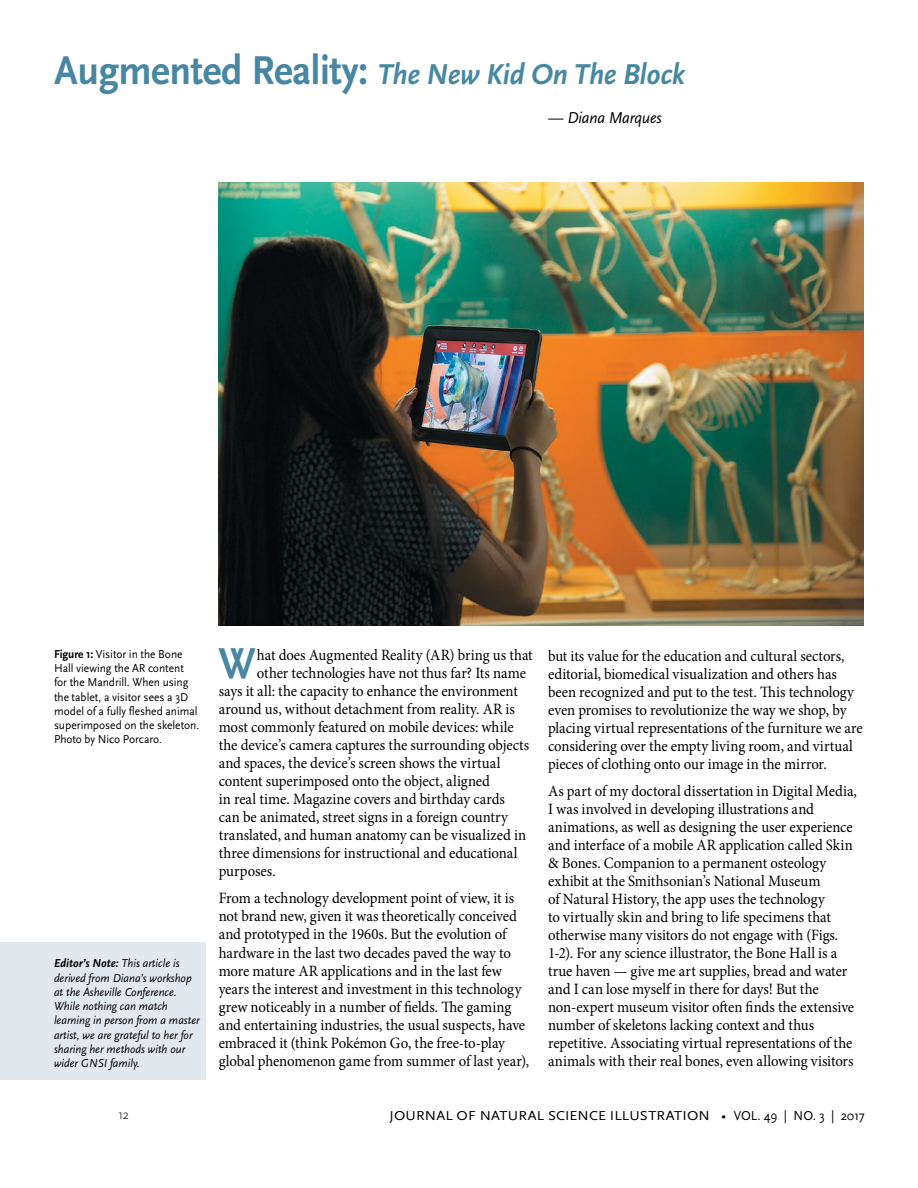
<style>
.page{position:relative;width:918px;height:1188px;background:#fff}
.page>*{position:absolute;margin:0;border:0;box-sizing:border-box;transform-origin:0 0}
.t1{font:700 45.15px "Scala Sans OT";color:#4887a2;scale:.95 1}
.t2{font:italic 700 30px "Scala Sans OT";letter-spacing:-.01em;color:#4887a2;scale:.95 1}
.t3{font:italic 16.5px "Scala Sans OT";letter-spacing:-.01em;color:#000;scale:.95 1}
.t4{font:15.75px/18px "Minion Pro";letter-spacing:-.005em;color:#000;scale:.94 1}
.t5{font:13.5px "Scala Sans OT";letter-spacing:.01em;color:#000;scale:1.1 1}
.t6{font:300 13.5px "Scala Sans OT";color:#000;scale:.95 1}
.t7{font:italic 12px/14.2px "Scala Sans OT";color:#000;scale:.95 1}
.t8{font:12px/14.2px "Scala Sans OT";color:#000;scale:.95 1}
.s1{font-style:normal;font-size:42px}
.s2{font-family:"Scala Sans"}
.s3{font-weight:700}
</style>
<div class="page">
<div style="left:0;top:943px;width:205px;height:137px;background:#e2e9ee"></div>
<img style="left:219px;top:182px;width:645px;height:443px">
<h2 class="t2" style="left:54px;top:57px;width:666px"><span class="s1">Augmented Reality:</span> The New Kid On The Block</h2>
<p class="t3" style="left:548px;top:109px;width:121px"><span class="s2">—</span> Diana Marques</p>
<p class="t8" style="left:54px;top:647px;width:154px"><span class="s3">Figure 1:</span> Visitor in the Bone<br>Hall viewing the AR content for the Mandrill. When using the tablet, a visitor sees a 3D model of a fully fleshed animal superimposed on the skeleton.<br>Photo by Nico Porcaro.</p>
<p class="t7" style="left:54px;top:957px;width:155px"><span class="s3">Editor’s Note:</span> This article is derived from Diana’s workshop at the Asheville Conference.<br>While nothing can match learning in person from a master artist, we are grateful to her for sharing her methods with our wider GNSI family.</p>
<h1 class="t1" style="left:219px;top:639px;width:41px">W</h1>
<p class="t4" style="left:257px;top:647px;width:295px">hat does Augmented Reality (AR) bring us that</p>
<p class="t4" style="left:257px;top:665px;width:288px">other technologies have not thus far? Its name</p>
<p class="t4" style="left:219px;top:683px;width:320px">says it all: the capacity to enhance the environment</p>
<p class="t4" style="left:219px;top:701px;width:317px">around us, without detachment from reality. AR is</p>
<p class="t4" style="left:219px;top:719px;width:315px">most commonly featured on mobile devices: while</p>
<p class="t4" style="left:219px;top:737px;width:332px">the device’s camera captures the surrounding objects</p>
<p class="t4" style="left:219px;top:755px;width:301px">and spaces, the device’s screen shows the virtual</p>
<p class="t4" style="left:219px;top:773px;width:290px">content superimposed onto the object, aligned</p>
<p class="t4" style="left:219px;top:791px;width:306px">in real time. Magazine covers and birthday cards</p>
<p class="t4" style="left:219px;top:809px;width:309px">can be animated, street signs in a foreign country</p>
<p class="t4" style="left:219px;top:827px;width:329px">translated, and human anatomy can be visualized in</p>
<p class="t4" style="left:219px;top:845px;width:319px">three dimensions for instructional and educational</p>
<p class="t4" style="left:219px;top:863px;width:62px">purposes.</p>
<p class="t4" style="left:219px;top:890px;width:332px">From a technology development point of view, it is not brand new, given it was theoretically conceived and prototyped in the 1960s. But the evolution of hardware in the last two decades paved the way to more mature AR applications and in the last few years the interest and investment in this technology grew noticeably in a number of fields. The gaming and entertaining industries, the usual suspects, have embraced it (think Pokémon Go, the free-to-play global phenomenon game from summer of last year),</p>
<p class="t4" style="left:548px;top:647px;width:336px">but its value for the education and cultural sectors, editorial, biomedical visualization and others has been recognized and put to the test. This technology even promises to revolutionize the way we shop, by placing virtual representations of the furniture we are considering over the empty living room, and virtual pieces of clothing onto our image in the mirror.</p>
<p class="t4" style="left:548px;top:782px;width:330px">As part of my doctoral dissertation in Digital Media, I was involved in developing illustrations and animations, as well as designing the user experience and interface of a mobile AR application called Skin &amp; Bones. Companion to a permanent osteology exhibit at the Smithsonian’s National Museum<br>of Natural History, the app uses the technology<br>to virtually skin and bring to life specimens that otherwise many visitors do not engage with (Figs.<br>1-2). For any science illustrator, the Bone Hall is a true haven — give me art supplies, bread and water and I can lose myself in there for days! But the non-expert museum visitor often finds the extensive number of skeletons lacking context and thus repetitive. Associating virtual representations of the animals with their real bones, even allowing visitors</p>
<p class="t6" style="left:118px;top:1107px;width:13px">12</p>
<p class="t5" style="left:389px;top:1108px;width:434px">JOURNAL OF NATURAL SCIENCE ILLUSTRATION • VOL. 49 | NO. 3 | 2017</p>
</div>
